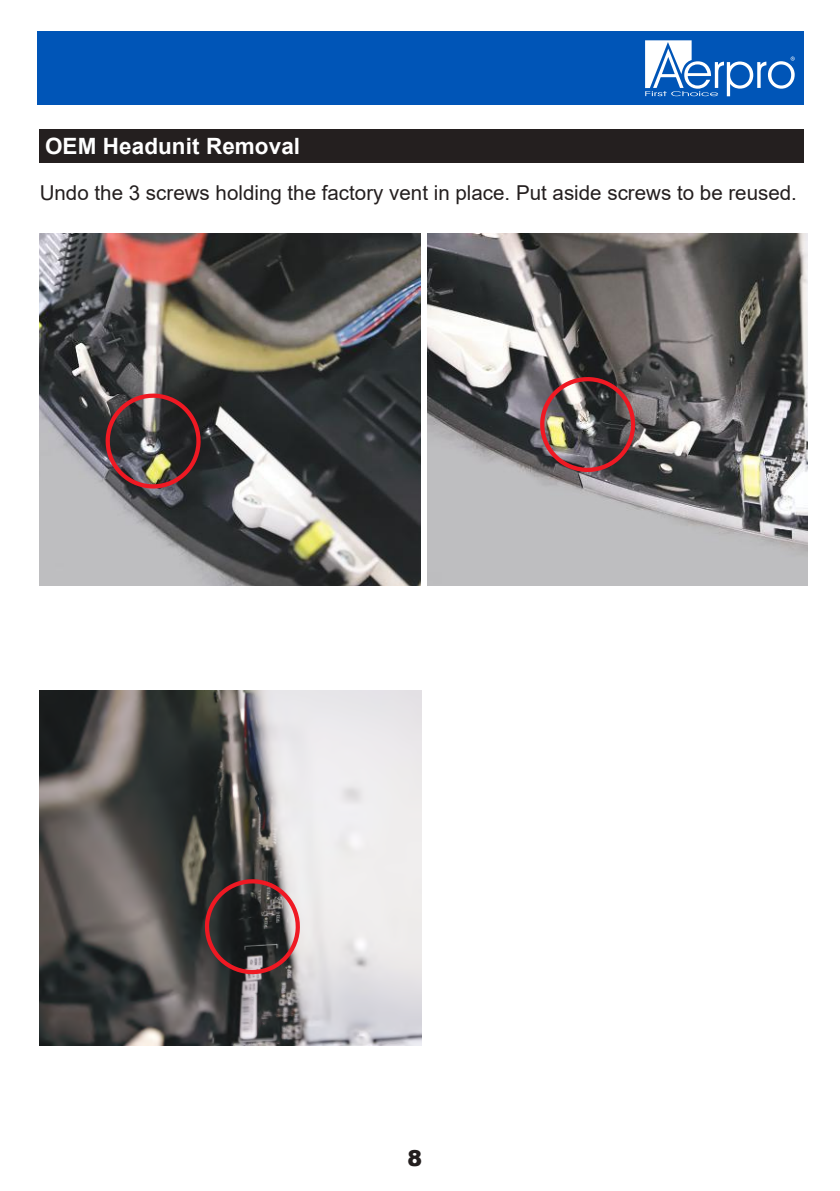
<style>
.page{position:relative;width:840px;height:1191px;background:#fff}
.page>*{position:absolute;margin:0;border:0;box-sizing:border-box;transform-origin:0 0}
.t1{font:700 22.4px "Arial";letter-spacing:.005em;color:#fff}
.t2{font:900 22px "Arial";color:#241f1f}
.t3{font:20.6px "Arial";color:#241f1f}
</style>
<div class="page">
<div style="left:39px;top:129px;width:764px;height:33px;background:#241f1f"></div>
<img style="left:39px;top:233px;width:381px;height:353px">
<img style="left:105px;top:393px;width:98px;height:95px">
<img style="left:427px;top:233px;width:380px;height:353px">
<img style="left:40px;top:690px;width:381px;height:355px">
<img style="left:539px;top:377px;width:98px;height:95px">
<svg style="left:205px;top:879px;width:97px;height:95px"></svg>
<div style="left:37px;top:31px;width:766px;height:73px;background:#0055b7"></div>
<svg style="left:645px;top:40px;width:149px;height:56px"></svg>
<p class="t1" style="left:45px;top:131px;width:256px">OEM Headunit Removal</p>
<p class="t3" style="left:40px;top:178px;width:758px">Undo the 3 screws holding the factory vent in place. Put aside screws to be reused.</p>
<p class="t2" style="left:407px;top:1141px;width:16px">8</p>
</div>
